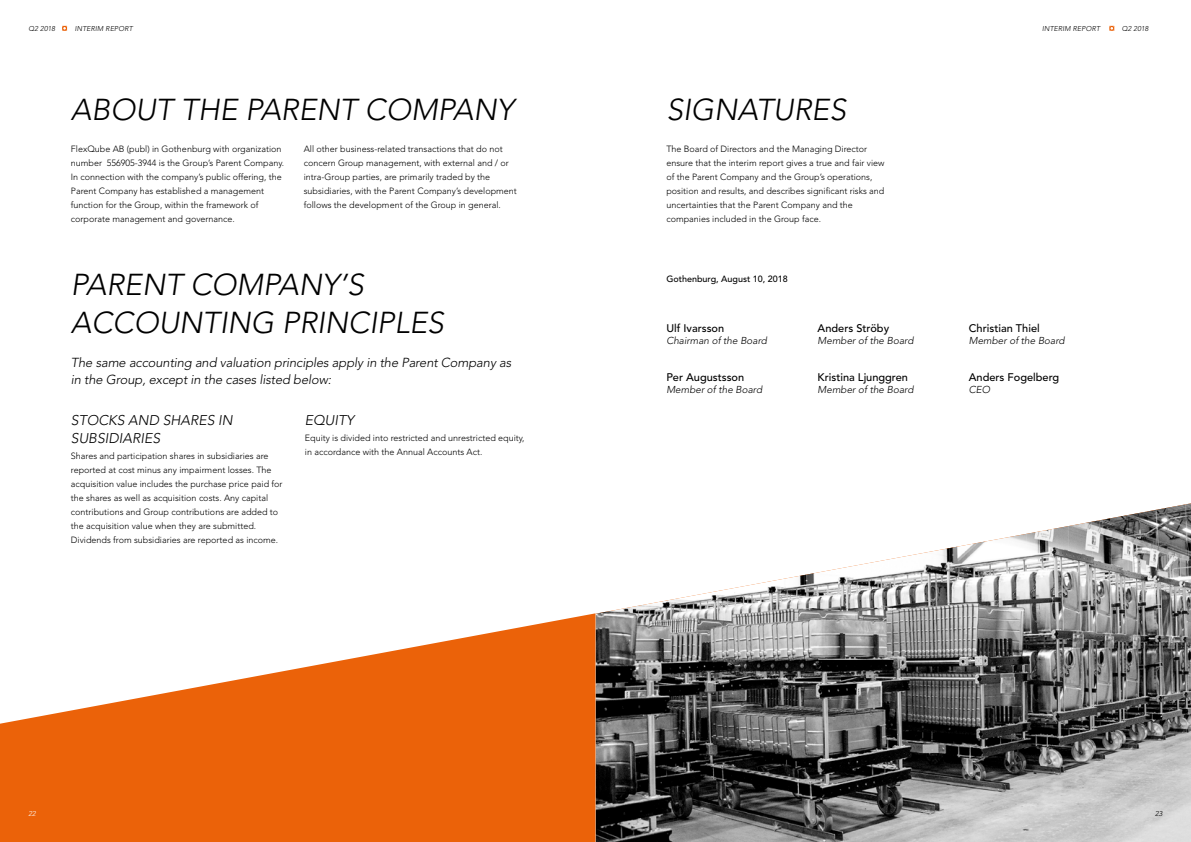
<style>
.page{position:relative;width:1191px;height:842px;background:#fff}
.page>*{position:absolute;margin:0;border:0;box-sizing:border-box;transform-origin:0 0}
.t1{font:italic 300 30px/38px "Avenir LT Std";color:#000}
.t2{font:italic 300 14px/18px "Avenir LT Std";color:#000}
.t3{font:italic 300 13px/17px "Avenir LT Std";letter-spacing:-.01em;color:#000}
.t4{font:500 11px "Avenir LT Std";color:#000}
.t5{font:italic 300 10px "Avenir LT Std";color:#000}
.t6{font:300 9px/14px "Avenir LT Std";color:#000}
.t7{font:500 9px "Avenir LT Std";color:#000}
.t8{font:italic 300 7px "Avenir LT Std";letter-spacing:.02em;color:#000}
.t9{font:italic 300 7px "Avenir LT Std";color:#fff}
</style>
<div class="page">
<svg style="left:0;top:613px;width:595px;height:229px;fill:#eb6209"></svg>
<img style="left:596px;top:503px;width:595px;height:339px">
<svg style="left:62px;top:26px;width:5px;height:5px"></svg>
<svg style="left:1109px;top:26px;width:5px;height:5px"></svg>
<p class="t8" style="left:28px;top:24px;width:28px">Q2 2018</p>
<p class="t8" style="left:75px;top:24px;width:59px">INTERIM REPORT</p>
<p class="t8" style="left:1042px;top:24px;width:59px">INTERIM REPORT</p>
<p class="t8" style="left:1121px;top:24px;width:28px">Q2 2018</p>
<h1 class="t1" style="left:71px;top:92px;width:444px">ABOUT THE PARENT COMPANY</h1>
<p class="t6" style="left:71px;top:141px;width:215px">FlexQube AB (publ) in Gothenburg with organization number 556905-3944 is the Group’s Parent Company.<br>In connection with the company’s public offering, the Parent Company has established a management function for the Group, within the framework of corporate management and governance.</p>
<p class="t6" style="left:304px;top:141px;width:215px">All other business-related transactions that do not concern Group management, with external and / or intra-Group parties, are primarily traded by the subsidiaries, with the Parent Company’s development follows the development of the Group in general.</p>
<h1 class="t1" style="left:71px;top:266px;width:374px">PARENT COMPANY’S<br>ACCOUNTING PRINCIPLES</h1>
<h3 class="t3" style="left:71px;top:354px;width:442px">The same accounting and valuation principles apply in the Parent Company as in the Group, except in the cases listed below:</h3>
<h2 class="t2" style="left:71px;top:411px;width:163px">STOCKS AND SHARES IN<br>SUBSIDIARIES</h2>
<p class="t6" style="left:71px;top:449px;width:213px">Shares and participation shares in subsidiaries are reported at cost minus any impairment losses. The acquisition value includes the purchase price paid for the shares as well as acquisition costs. Any capital contributions and Group contributions are added to the acquisition value when they are submitted.<br>Dividends from subsidiaries are reported as income.</p>
<h2 class="t2" style="left:305px;top:411px;width:51px">EQUITY</h2>
<p class="t6" style="left:305px;top:431px;width:221px">Equity is divided into restricted and unrestricted equity, in accordance with the Annual Accounts Act.</p>
<h1 class="t1" style="left:666px;top:92px;width:181px">SIGNATURES</h1>
<p class="t6" style="left:666px;top:141px;width:220px">The Board of Directors and the Managing Director ensure that the interim report gives a true and fair view of the Parent Company and the Group’s operations, position and results, and describes significant risks and uncertainties that the Parent Company and the companies included in the Group face.</p>
<p class="t7" style="left:666px;top:273px;width:123px">Gothenburg, August 10, 2018</p>
<p class="t4" style="left:666px;top:322px;width:59px">Ulf Ivarsson</p>
<p class="t5" style="left:666px;top:335px;width:102px">Chairman of the Board</p>
<p class="t4" style="left:666px;top:371px;width:79px">Per Augustsson</p>
<p class="t5" style="left:666px;top:384px;width:97px">Member of the Board</p>
<p class="t4" style="left:817px;top:322px;width:73px">Anders Ströby</p>
<p class="t5" style="left:817px;top:335px;width:97px">Member of the Board</p>
<p class="t4" style="left:817px;top:371px;width:92px">Kristina Ljunggren</p>
<p class="t5" style="left:817px;top:384px;width:97px">Member of the Board</p>
<p class="t4" style="left:969px;top:322px;width:72px">Christian Thiel</p>
<p class="t5" style="left:969px;top:335px;width:97px">Member of the Board</p>
<p class="t4" style="left:969px;top:371px;width:92px">Anders Fogelberg</p>
<p class="t5" style="left:969px;top:384px;width:23px">CEO</p>
<p class="t9" style="left:28px;top:809px;width:9px">22</p>
<p class="t8" style="left:1155px;top:809px;width:9px">23</p>
</div>
